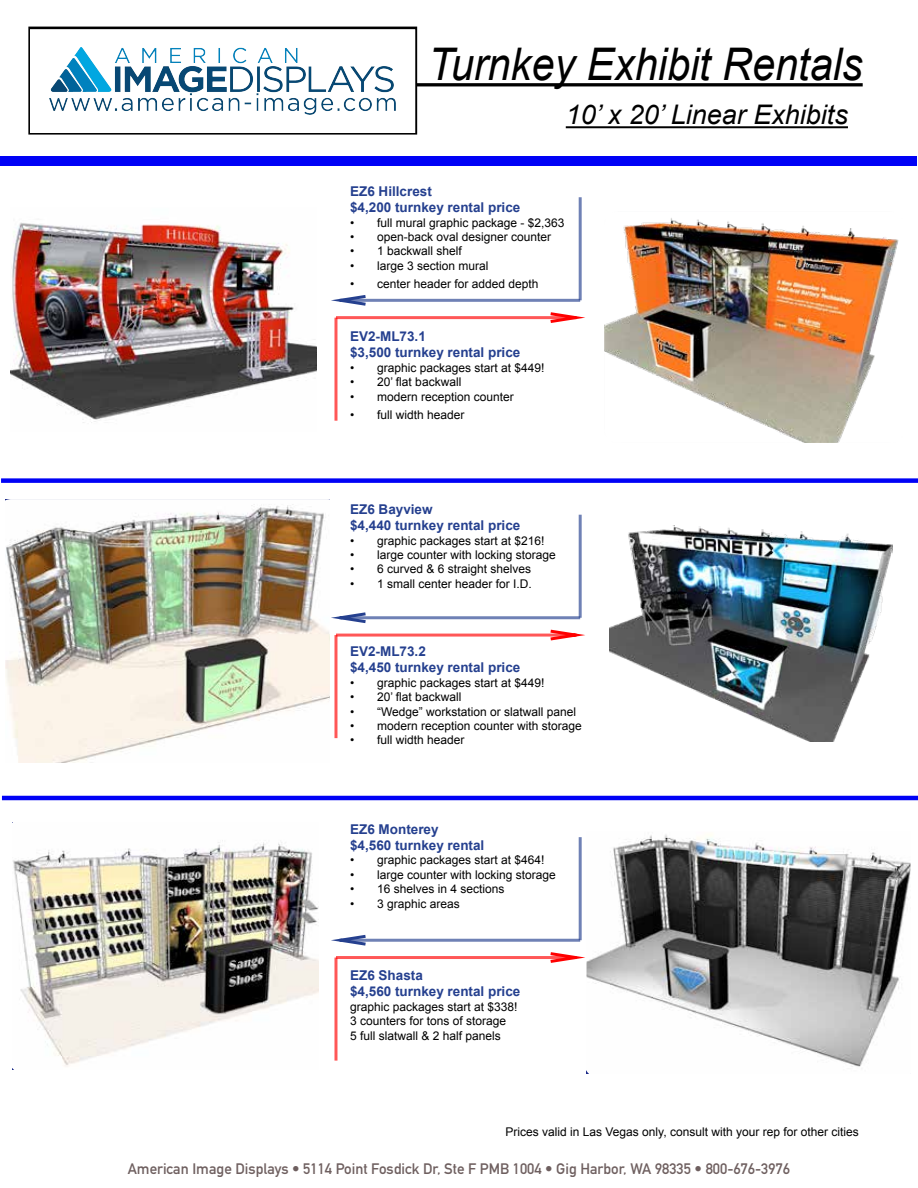
<style>
.page{position:relative;width:918px;height:1188px;background:#fff}
.page>*{position:absolute;margin:0;border:0;box-sizing:border-box;transform-origin:0 0}
.t1{font:italic 45px "Arial";color:#000;scale:.92 1}
.t2{font:italic 27px "Arial";color:#000}
.t3{font:700 15px "DIN Alternate";color:#240d0d}
.t4{font:700 13.5px/16.2px "Arial";color:#25408f}
.t5{font:12px/14.4px "Arial";color:#000}
</style>
<div class="page">
<img style="left:11px;top:222px;width:306px;height:201px">
<hr style="left:406px;top:83px;width:457px;height:3px;background:#000">
<hr style="left:566px;top:126px;width:282px;height:2px;background:#000">
<div style="left:0;top:156px;width:916px;height:10px;background:#0002f6"></div>
<img style="left:605px;top:218px;width:294px;height:225px">
<img style="left:609px;top:526px;width:284px;height:216px">
<img style="left:13px;top:840px;width:306px;height:226px">
<svg style="left:587px;top:834px;width:324px;height:240px"></svg>
<svg style="left:331px;top:935px;width:38px;height:11px"></svg>
<hr style="left:579px;top:837px;width:3px;height:103px;background:#25408f">
<hr style="left:339px;top:939px;width:241px;height:3px;background:#25408f">
<svg style="left:550px;top:950px;width:45px;height:15px"></svg>
<hr style="left:334px;top:958px;width:3px;height:103px;background:#f00">
<hr style="left:336px;top:956px;width:241px;height:3px;background:#f00">
<svg style="left:331px;top:612px;width:38px;height:11px"></svg>
<hr style="left:579px;top:515px;width:3px;height:103px;background:#25408f">
<hr style="left:339px;top:616px;width:241px;height:3px;background:#25408f">
<svg style="left:547px;top:629px;width:38px;height:12px"></svg>
<hr style="left:334px;top:635px;width:3px;height:103px;background:#f00">
<hr style="left:336px;top:634px;width:241px;height:3px;background:#f00">
<svg style="left:331px;top:295px;width:38px;height:11px"></svg>
<hr style="left:579px;top:197px;width:3px;height:103px;background:#25408f">
<hr style="left:339px;top:299px;width:241px;height:3px;background:#25408f">
<svg style="left:547px;top:312px;width:38px;height:11px"></svg>
<hr style="left:334px;top:318px;width:3px;height:103px;background:#f00">
<hr style="left:336px;top:316px;width:241px;height:3px;background:#f00">
<img style="left:6px;top:504px;width:324px;height:258px">
<svg style="left:1px;top:478px;width:917px;height:5px;background:#191bf6"></svg>
<svg style="left:1px;top:795px;width:917px;height:6px;background:#4041f8"></svg>
<div style="left:29px;top:28px;width:387px;height:106px;background:#fff"></div>
<div style="left:28px;top:27px;width:389px;height:108px;border:2px solid #000"></div>
<img style="left:49px;top:48px;width:347px;height:67px">
<h1 class="t1" style="left:429px;top:35px;width:473px">Turnkey Exhibit Rentals</h1>
<h2 class="t2" style="left:566px;top:97px;width:284px">10’ x 20’ Linear Exhibits</h2>
<p class="t4" style="left:350px;top:184px;width:172px">EZ6 Hillcrest<br>$4,200 turnkey rental price</p>
<p class="t5" style="left:350px;top:215px;width:216px">• full mural graphic package - $2,363</p>
<p class="t5" style="left:350px;top:230px;width:203px">• open-back oval designer counter</p>
<p class="t5" style="left:350px;top:244px;width:113px">• 1 backwall shelf</p>
<p class="t5" style="left:350px;top:258px;width:140px">• large 3 section mural</p>
<p class="t5" style="left:350px;top:276px;width:190px">• center header for added depth</p>
<p class="t4" style="left:350px;top:329px;width:172px">EV2-ML73.1<br>$3,500 turnkey rental price</p>
<p class="t5" style="left:350px;top:361px;width:196px">• graphic packages start at $449!</p>
<p class="t5" style="left:350px;top:375px;width:113px">• 20’ flat backwall</p>
<p class="t5" style="left:350px;top:389px;width:165px">• modern reception counter</p>
<p class="t5" style="left:350px;top:407px;width:116px">• full width header</p>
<p class="t4" style="left:350px;top:502px;width:172px">EZ6 Bayview<br>$4,440 turnkey rental price</p>
<p class="t5" style="left:350px;top:533px;width:196px">• graphic packages start at $216!</p>
<p class="t5" style="left:350px;top:548px;width:207px">• large counter with locking storage</p>
<p class="t5" style="left:350px;top:562px;width:183px">• 6 curved &amp; 6 straight shelves</p>
<p class="t5" style="left:350px;top:576px;width:183px">• 1 small center header for I.D.</p>
<p class="t4" style="left:350px;top:644px;width:172px">EV2-ML73.2<br>$4,450 turnkey rental price</p>
<p class="t5" style="left:350px;top:675px;width:196px">• graphic packages start at $449!</p>
<p class="t5" style="left:350px;top:690px;width:113px">• 20’ flat backwall</p>
<p class="t5" style="left:350px;top:704px;width:228px">• “Wedge” workstation or slatwall panel</p>
<p class="t5" style="left:350px;top:719px;width:233px">• modern reception counter with storage</p>
<p class="t5" style="left:350px;top:733px;width:116px">• full width header</p>
<p class="t4" style="left:350px;top:821px;width:136px">EZ6 Monterey<br>$4,560 turnkey rental</p>
<p class="t5" style="left:350px;top:853px;width:196px">• graphic packages start at $464!</p>
<p class="t5" style="left:350px;top:867px;width:207px">• large counter with locking storage</p>
<p class="t5" style="left:350px;top:882px;width:156px">• 16 shelves in 4 sections</p>
<p class="t5" style="left:350px;top:896px;width:111px">• 3 graphic areas</p>
<p class="t4" style="left:350px;top:968px;width:172px">EZ6 Shasta<br>$4,560 turnkey rental price</p>
<p class="t5" style="left:350px;top:999px;width:169px">graphic packages start at $338!<br>3 counters for tons of storage<br>5 full slatwall &amp; 2 half panels</p>
<p class="t5" style="left:506px;top:1125px;width:355px">Prices valid in Las Vegas only, consult with your rep for other cities</p>
<p class="t3" style="left:128px;top:1157px;width:664px">American Image Displays • 5114 Point Fosdick Dr, Ste F PMB 1004 • Gig Harbor, WA 98335 • 800-676-3976</p>
</div>
